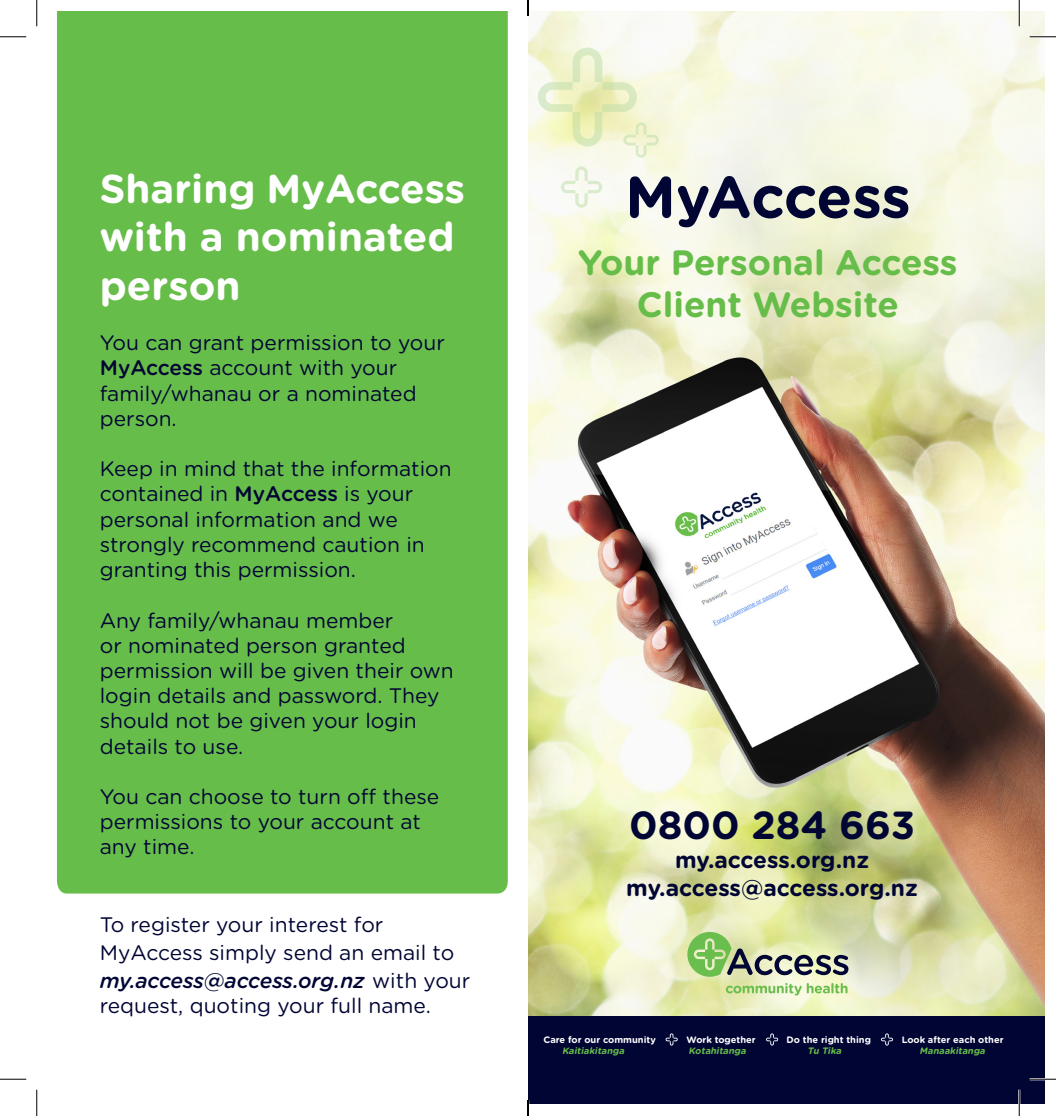
<style>
.page{position:relative;width:1056px;height:1116px;background:#fff}
.page>*{position:absolute;margin:0;border:0;box-sizing:border-box;transform-origin:0 0}
.t1{font:700 58.62px "Gotham Rounded";letter-spacing:-.01em;color:#000534}
.t2{font:700 40.25px/48.3px "Gotham Rounded";color:#fff}
.t3{font:700 39.2px "Gotham Rounded";color:#000534}
.t4{font:700 35.18px/42.2px "Gotham Rounded";color:#67bd4a;text-align:center}
.t5{font:700 22.75px "Gotham Rounded";letter-spacing:-.005em;color:#000534}
.t6{font:21px/25.2px "Gotham Rounded";color:#000534}
.t7{font:700 9.28px "Gotham Rounded";color:#fff}
.t8{font:italic 700 9.28px "Gotham Rounded";color:#67bd4a}
.s1{font-weight:500}
.s2{font-weight:500;font-style:italic}
</style>
<div class="page">
<img style="left:528px;top:12px;width:516px;height:1003px">
<svg style="left:561px;top:166px;width:41px;height:42px"></svg>
<svg style="left:538px;top:47px;width:121px;height:111px;background:#eef2cf"></svg>
<div style="left:528px;top:1015px;width:516px;height:88px;background:#000534"></div>
<div style="left:57px;top:12px;width:451px;height:881px;background:#67bd4a"></div>
<svg style="left:665px;top:1033px;width:13px;height:12px"></svg>
<svg style="left:766px;top:1033px;width:12px;height:12px"></svg>
<svg style="left:881px;top:1033px;width:12px;height:12px"></svg>
<svg style="left:687px;top:931px;width:161px;height:45px;background:#aabd8d"></svg>
<svg style="left:726px;top:982px;width:121px;height:13px;background:#c4e1a1"></svg>
<hr style="left:1029px;top:36px;width:27px;height:2px;background:#fff">
<hr style="left:1029px;top:1077px;width:27px;height:3px;background:#fff">
<hr style="left:1018px;top:0;width:2px;height:26px;background:#fff">
<hr style="left:1018px;top:1089px;width:2px;height:26px;background:#fff">
<svg style="left:0;top:36px;width:26px;height:1px"></svg>
<svg style="left:1029px;top:36px;width:27px;height:1px"></svg>
<svg style="left:0;top:1078px;width:26px;height:1px"></svg>
<svg style="left:1029px;top:1078px;width:27px;height:1px"></svg>
<svg style="left:36px;top:0;width:1px;height:26px"></svg>
<svg style="left:36px;top:1089px;width:1px;height:26px"></svg>
<svg style="left:1019px;top:0;width:1px;height:26px"></svg>
<svg style="left:1019px;top:1089px;width:1px;height:26px"></svg>
<svg style="left:527px;top:0;width:2px;height:16px"></svg>
<svg style="left:527px;top:1100px;width:2px;height:15px"></svg>
<p class="t2" style="left:100px;top:163px;width:367px">Sharing MyAccess with a nominated person</p>
<p class="t6" style="left:100px;top:329px;width:347px">You can grant permission to your<br><span class="s1">MyAccess</span> account with your family/whanau or a nominated person.</p>
<p class="t6" style="left:100px;top:455px;width:353px">Keep in mind that the information contained in <span class="s1">MyAccess</span> is your personal information and we strongly recommend caution in granting this permission.</p>
<p class="t6" style="left:100px;top:606px;width:356px">Any family/whanau member<br>or nominated person granted permission will be given their own login details and password. They should not be given your login details to use.</p>
<p class="t6" style="left:100px;top:783px;width:341px">You can choose to turn off these permissions to your account at</p>
<p class="t6" style="left:100px;top:833px;width:96px">any time.</p>
<p class="t6" style="left:100px;top:909px;width:372px;line-height:28px">To register your interest for<br>MyAccess simply send an email to <span class="s2">my.access@access.org.nz</span> with your</p>
<p class="t6" style="left:100px;top:992px;width:333px">request, quoting your full name.</p>
<p class="t1" style="left:625px;top:154px;width:287px">MyAccess</p>
<p class="t4" style="left:578px;top:240px;width:381px">Your Personal Access<br>Client Website</p>
<p class="t3" style="left:629px;top:796px;width:287px">0800 284 663</p>
<p class="t5" style="left:675px;top:842px;width:196px">my.access.org.nz</p>
<p class="t5" style="left:626px;top:871px;width:293px">my.access@access.org.nz</p>
<p class="t7" style="left:543px;top:1032px;width:114px">Care for our community</p>
<p class="t7" style="left:686px;top:1032px;width:71px">Work together</p>
<p class="t7" style="left:786px;top:1032px;width:86px">Do the right thing</p>
<p class="t7" style="left:901px;top:1032px;width:103px">Look after each other</p>
<p class="t8" style="left:562px;top:1043px;width:66px">Kaitiakitanga</p>
<p class="t8" style="left:688px;top:1043px;width:61px">Kotahitanga</p>
<p class="t8" style="left:807px;top:1043px;width:38px">Tu Tika</p>
<p class="t8" style="left:919px;top:1043px;width:69px">Manaakitanga</p>
</div>
